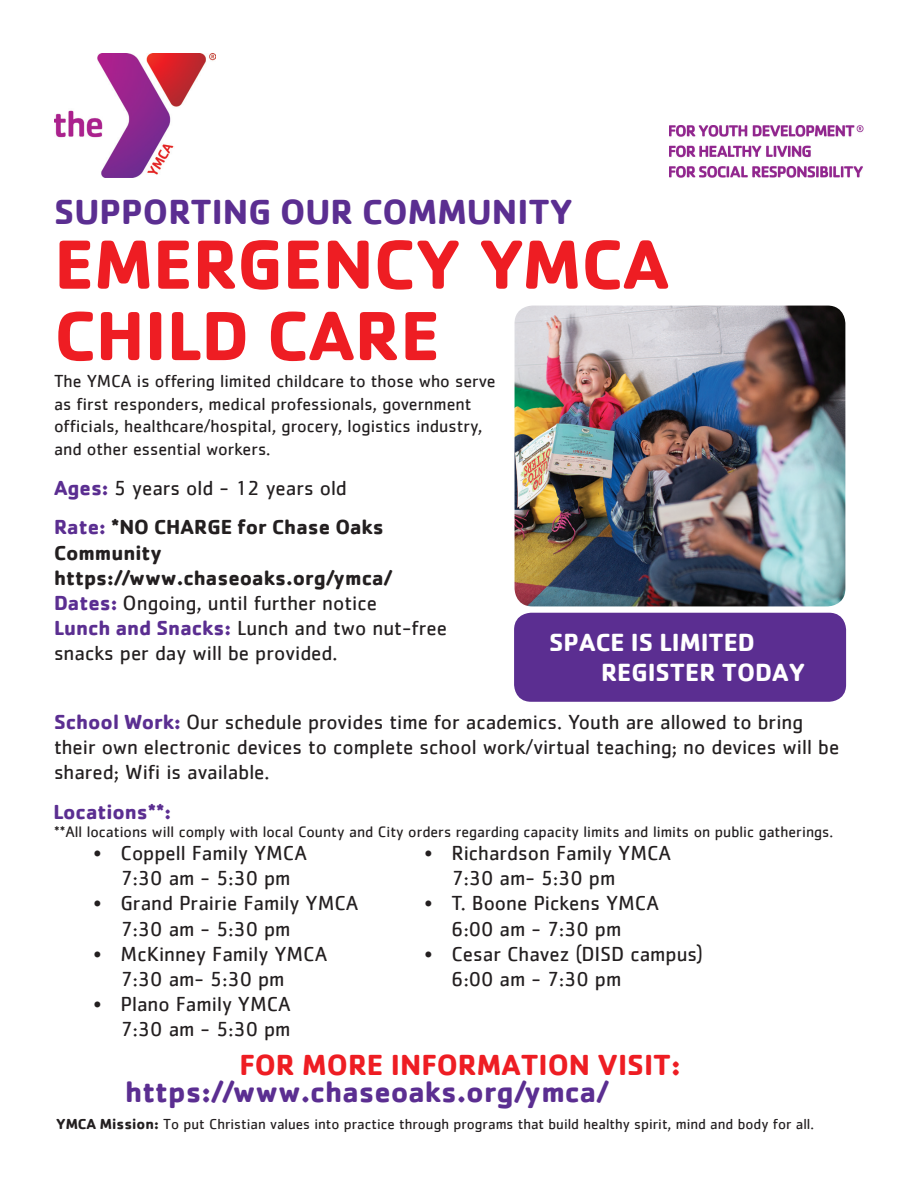
<style>
.page{position:relative;width:918px;height:1188px;background:#fff}
.page>*{position:absolute;margin:0;border:0;box-sizing:border-box;transform-origin:0 0}
.t1{font:700 72px/71.4px "Cachet";color:#ee1d23}
.t2{font:700 36px "Cachet";color:#5b2e91}
.t3{font:700 30px/27px "Cachet";color:#5b2e91}
.t4{font:700 25.65px/30.8px "Cachet";color:#fff}
.t5{font:21px/25.2px "Cachet";color:#231f20}
.t6{font:700 21px/39.6px "Cachet";color:#231f20}
.t7{font:700 21px "Cachet";color:#5b2e91}
.t8{font:18px/22.8px "Cachet";color:#231f20}
.t9{font:15.75px "Cachet";color:#231f20}
.t10{font:15px "Cachet";color:#231f20}
.s1{color:#5b2e91}
.s2{font-weight:400}
.s3{font-weight:700}
.s4{font-weight:700;color:#5b2e91}
.s5{color:#ee1d23}
</style>
<div class="page">
<img style="left:54px;top:54px;width:162px;height:124px">
<img style="left:669px;top:126px;width:195px;height:52px">
<img style="left:515px;top:306px;width:330px;height:300px">
<div style="left:514px;top:613px;width:332px;height:89px;background:#5b2e91;border-radius:17px"></div>
<p class="t2" style="left:54px;top:189px;width:520px">SUPPORTING OUR COMMUNITY</p>
<p class="t1" style="left:54px;top:226px;width:616px">EMERGENCY YMCA<br>CHILD CARE</p>
<p class="t8" style="left:54px;top:369px;width:443px">The YMCA is offering limited childcare to those who serve as first responders, medical professionals, government officials, healthcare/hospital, grocery, logistics industry, and other essential workers.</p>
<p class="t6" style="left:54px;top:467px;width:331px"><span class="s1">Ages:</span> <span class="s2">5 years old - 12 years old<br></span><span class="s1">Rate:</span> *NO CHARGE for Chase Oaks</p>
<p class="t5" style="left:54px;top:540px;width:394px"><span class="s3">Community https://www.chaseoaks.org/ymca/<br></span><span class="s4">Dates:</span> Ongoing, until further notice<br><span class="s4">Lunch and Snacks:</span> Lunch and two nut-free snacks per day will be provided.</p>
<p class="t4" style="left:601px;top:626px;width:206px;text-indent:-52px">SPACE IS LIMITED<br>REGISTER TODAY</p>
<p class="t5" style="left:54px;top:709px;width:787px"><span class="s4">School Work:</span> Our schedule provides time for academics. Youth are allowed to bring their own electronic devices to complete school work/virtual teaching; no devices will be shared; Wifi is available.</p>
<p class="t7" style="left:53px;top:798px;width:120px">Locations**:</p>
<p class="t9" style="left:54px;top:822px;width:781px">**All locations will comply with local County and City orders regarding capacity limits and limits on public gatherings.</p>
<p class="t5" style="left:94px;top:840px;width:215px;text-align:center">• Coppell Family YMCA<br>7:30 am - 5:30 pm</p>
<p class="t5" style="left:121px;top:890px;width:239px;text-indent:-27px">• Grand Prairie Family YMCA<br>7:30 am - 5:30 pm</p>
<p class="t5" style="left:121px;top:941px;width:208px;text-indent:-27px">• McKinney Family YMCA<br>7:30 am- 5:30 pm</p>
<p class="t5" style="left:94px;top:991px;width:199px;text-align:right">• Plano Family YMCA<br>7:30 am - 5:30 pm</p>
<p class="t5" style="left:451px;top:840px;width:221px;text-indent:-27px">• Richardson Family YMCA<br>7:30 am- 5:30 pm</p>
<p class="t5" style="left:424px;top:890px;width:236px;text-align:center">• T. Boone Pickens YMCA<br>6:00 am - 7:30 pm</p>
<p class="t5" style="left:451px;top:941px;width:253px;text-indent:-27px">• Cesar Chavez (DISD campus)<br>6:00 am - 7:30 pm</p>
<p class="t3" style="left:125px;top:1050px;width:557px;text-indent:114px"><span class="s5">FOR MORE INFORMATION VISIT: </span>https://www.chaseoaks.org/ymca/</p>
<p class="t10" style="left:56px;top:1116px;width:759px"><span class="s3">YMCA Mission:</span> To put Christian values into practice through programs that build healthy spirit, mind and body for all.</p>
</div>
